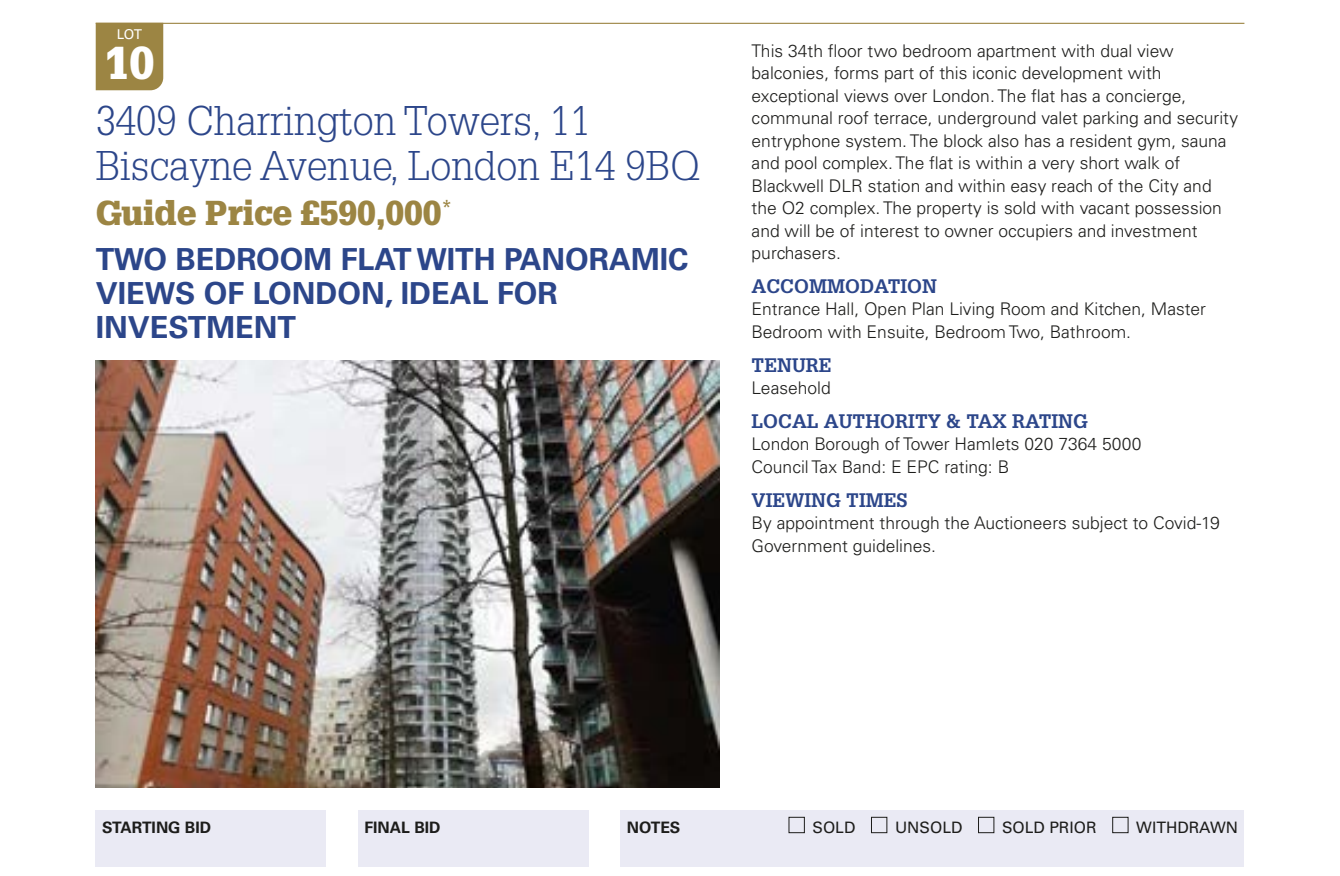
<style>
.page{position:relative;width:1340px;height:876px;background:#fff}
.page>*{position:absolute;margin:0;border:0;box-sizing:border-box;transform-origin:0 0}
.t1{font:900 45px "Glypha LT Std";color:#fff}
.t2{font:300 40.5px/45px "Glypha LT Std";color:#2c468a}
.t3{font:900 33.75px "Glypha LT Std";color:#9c8543}
.t4{font:700 30.38px/33.8px "Univers LT Std";color:#2c468a}
.t5{font:700 19.12px "Glypha LT Std";color:#2c468a}
.t6{font:300 17.55px/22.5px "Univers LT Std";color:#1d1d1b}
.t7{font:15.75px "Univers LT Std";color:#1d1d1b}
.t8{font:700 15.75px "Univers LT Std";color:#1d1d1b}
.t9{font:13.5px "Univers LT Std";color:#fff}
</style>
<div class="page">
<hr style="left:96px;top:23px;width:1148px;height:1px;background:#9c8543">
<div style="left:96px;top:810px;width:230px;height:57px;background:#eaeaf4"></div>
<div style="left:358px;top:810px;width:230px;height:57px;background:#eaeaf4"></div>
<div style="left:620px;top:810px;width:624px;height:57px;background:#eaeaf4"></div>
<div style="left:788px;top:817px;width:16px;height:16px;border:1px solid #1d1d1b"></div>
<div style="left:871px;top:817px;width:16px;height:16px;border:1px solid #1d1d1b"></div>
<div style="left:978px;top:817px;width:16px;height:16px;border:1px solid #1d1d1b"></div>
<div style="left:1112px;top:817px;width:16px;height:16px;border:1px solid #1d1d1b"></div>
<div style="left:96px;top:24px;width:67px;height:66px;background:#9c8543"></div>
<img style="left:96px;top:360px;width:623px;height:428px">
<p class="t9" style="left:117px;top:26px;width:27px">LOT</p>
<h1 class="t1" style="left:104px;top:36px;width:52px">10</h1>
<h2 class="t2" style="left:96px;top:99px;width:605px">3409 Charrington Towers, 11<br>Biscayne Avenue, London E14 9BQ</h2>
<h3 class="t3" style="left:96px;top:193px;width:357px">Guide Price £590,000<sup>*</sup></h3>
<h3 class="t4" style="left:96px;top:243px;width:594px">TWO BEDROOM FLAT WITH PANORAMIC<br>VIEWS OF LONDON, IDEAL FOR<br>INVESTMENT</h3>
<p class="t6" style="left:751px;top:39px;width:488px">This 34th floor two bedroom apartment with dual view balconies, forms part of this iconic development with exceptional views over London. The flat has a concierge, communal roof terrace, underground valet parking and security entryphone system. The block also has a resident gym, sauna and pool complex. The flat is within a very short walk of Blackwell DLR station and within easy reach of the City and the O2 complex. The property is sold with vacant possession and will be of interest to owner occupiers and investment purchasers.</p>
<p class="t5" style="left:751px;top:274px;width:187px">ACCOMMODATION</p>
<p class="t6" style="left:751px;top:298px;width:456px">Entrance Hall, Open Plan Living Room and Kitchen, Master<br>Bedroom with Ensuite, Bedroom Two, Bathroom.</p>
<p class="t5" style="left:751px;top:353px;width:82px">TENURE</p>
<p class="t6" style="left:751px;top:377px;width:81px">Leasehold</p>
<p class="t5" style="left:751px;top:409px;width:338px">LOCAL AUTHORITY &amp; TAX RATING</p>
<p class="t6" style="left:751px;top:433px;width:391px">London Borough of Tower Hamlets 020 7364 5000<br>Council Tax Band: E EPC rating: B</p>
<p class="t5" style="left:751px;top:488px;width:157px">VIEWING TIMES</p>
<p class="t6" style="left:751px;top:512px;width:469px">By appointment through the Auctioneers subject to Covid-19<br>Government guidelines.</p>
<p class="t8" style="left:102px;top:818px;width:111px">STARTING BID</p>
<p class="t8" style="left:364px;top:818px;width:78px">FINAL BID</p>
<p class="t8" style="left:626px;top:818px;width:55px">NOTES</p>
<p class="t7" style="left:812px;top:818px;width:44px">SOLD</p>
<p class="t7" style="left:895px;top:818px;width:69px">UNSOLD</p>
<p class="t7" style="left:1001px;top:818px;width:96px">SOLD PRIOR</p>
<p class="t7" style="left:1136px;top:818px;width:103px">WITHDRAWN</p>
</div>
